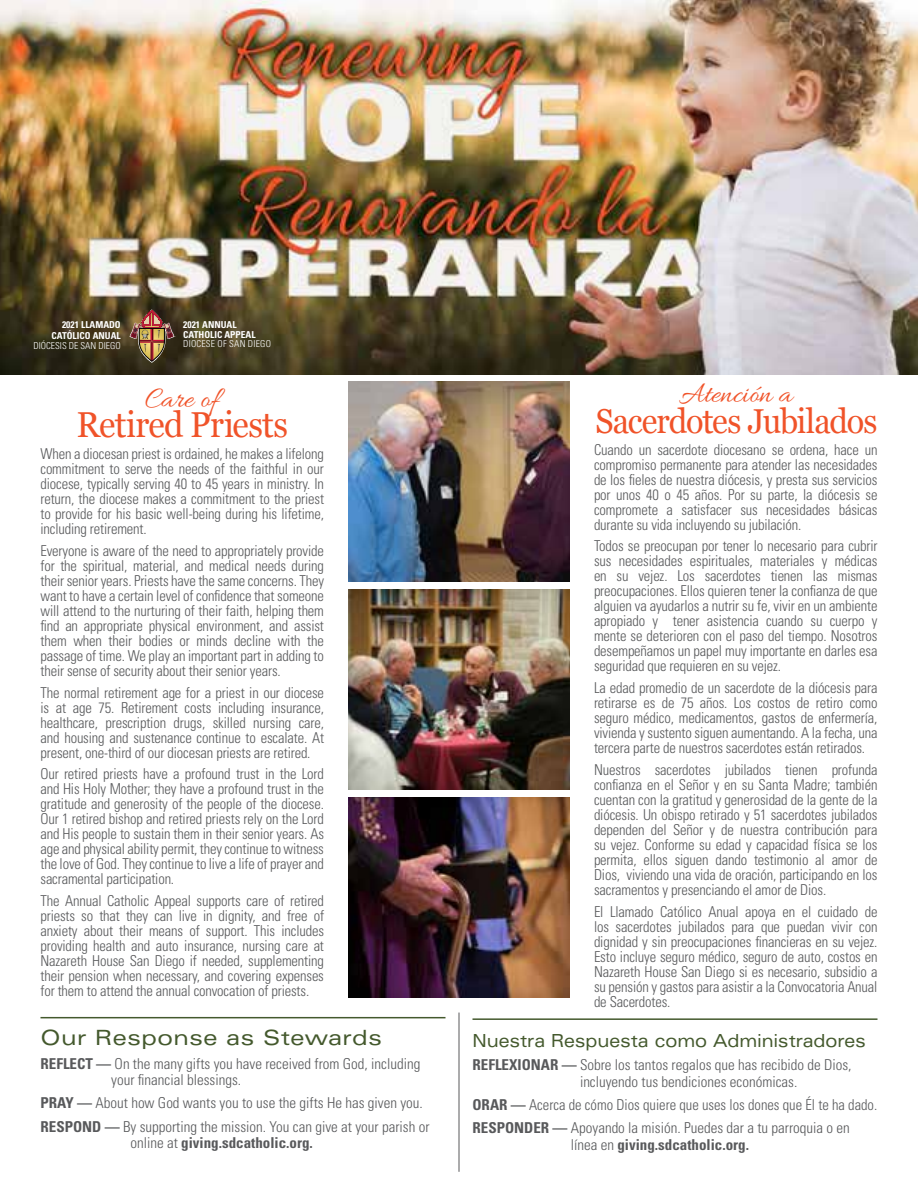
<style>
.page{position:relative;width:918px;height:1188px;background:#fff}
.page>*{position:absolute;margin:0;border:0;box-sizing:border-box;transform-origin:0 0}
.t1{font:36px "Georgia";letter-spacing:-.02em;color:#f05329;scale:.94 1}
.t2{font:34.5px "Georgia";letter-spacing:-.04em;color:#f05329;scale:.94 1}
.t3{font:30px "Allura";color:#f05329}
.t4{font:expanded 21px "Univers";letter-spacing:.015em;color:#44592d}
.t5{font:expanded 18px "Univers";letter-spacing:-.005em;color:#44592d;scale:.9 1}
.t6{font:300 condensed 15px/15px "Univers";letter-spacing:-.01em;color:#58595b;text-align:justify}
.t7{font:700 condensed 15px "Univers";color:#58595b}
.t8{font:700 condensed 9.45px/9.6px "Univers";color:#fff}
.t9{font:300 condensed 9.45px "Univers";color:#fff}
.t10{font:300 condensed 9.45px "Univers";letter-spacing:.02em;color:#fff}
.s1{font-weight:700}
.s2{font-weight:300}
</style>
<div class="page">
<hr style="left:40px;top:1017px;width:406px;height:1px;background:#44592d">
<hr style="left:472px;top:1018px;width:406px;height:2px;background:#44592d">
<hr style="left:459px;top:1013px;width:1px;height:159px;background:#58595b">
<img style="left:348px;top:382px;width:222px;height:200px">
<img style="left:348px;top:590px;width:222px;height:200px">
<img style="left:348px;top:797px;width:222px;height:200px">
<img style="left:0;top:0;width:918px;height:374px">
<img style="left:129px;top:309px;width:46px;height:54px">
<p class="t8" style="left:52px;top:319px;width:71px;line-height:10.6px;text-align:right">2021 LLAMADO<br>CATÓLICO ANUAL</p>
<p class="t9" style="left:33px;top:340px;width:89px">DIÓCESIS DE SAN DIEGO</p>
<p class="t8" style="left:183px;top:320px;width:74px">2021 ANNUAL<br>CATHOLIC APPEAL</p>
<p class="t10" style="left:183px;top:338px;width:89px">DIOCESE OF SAN DIEGO</p>
<h3 class="t3" style="left:145px;top:382px;width:76px">Care of</h3>
<h1 class="t1" style="left:77px;top:399px;width:226px">Retired Priests</h1>
<p class="t6" style="left:40px;top:446px;width:285px">When a diocesan priest is ordained, he makes a lifelong commitment to serve the needs of the faithful in our diocese, typically serving 40 to 45 years in ministry. In return, the diocese makes a commitment to the priest to provide for his basic well-being during his lifetime, including retirement.</p>
<p class="t6" style="left:40px;top:543px;width:285px">Everyone is aware of the need to appropriately provide for the spiritual, material, and medical needs during their senior years. Priests have the same concerns. They want to have a certain level of confidence that someone will attend to the nurturing of their faith, helping them find an appropriate physical environment, and assist them when their bodies or minds decline with the passage of time. We play an important part in adding to their sense of security about their senior years.</p>
<p class="t6" style="left:40px;top:685px;width:285px">The normal retirement age for a priest in our diocese is at age 75. Retirement costs including insurance, healthcare, prescription drugs, skilled nursing care, and housing and sustenance continue to escalate. At present, one-third of our diocesan priests are retired.</p>
<p class="t6" style="left:40px;top:767px;width:285px">Our retired priests have a profound trust in the Lord and His Holy Mother; they have a profound trust in the gratitude and generosity of the people of the diocese.<br>Our 1 retired bishop and retired priests rely on the Lord and His people to sustain them in their senior years. As age and physical ability permit, they continue to witness the love of God. They continue to live a life of prayer and sacramental participation.</p>
<p class="t6" style="left:40px;top:893px;width:285px">The Annual Catholic Appeal supports care of retired priests so that they can live in dignity, and free of anxiety about their means of support. This includes providing health and auto insurance, nursing care at Nazareth House San Diego if needed, supplementing their pension when necessary, and covering expenses for them to attend the annual convocation of priests.</p>
<h3 class="t4" style="left:40px;top:1026px;width:343px">Our Response as Stewards</h3>
<p class="t6" style="left:111px;top:1055px;width:311px;line-height:16.5px;text-indent:-71px"><span class="s1">REFLECT —</span> On the many gifts you have received from God, including your financial blessings.</p>
<p class="t6" style="left:40px;top:1092px;width:391px;line-height:23.2px"><span class="s1">PRAY —</span> About how God wants you to use the gifts He has given you.<br><span class="s1">RESPOND —</span> By supporting the mission. You can give at your parish or</p>
<p class="t7" style="left:131px;top:1134px;width:184px"><span class="s2">online at</span> giving.sdcatholic.org.</p>
<h3 class="t3" style="left:679px;top:377px;width:115px">Atención a</h3>
<h2 class="t2" style="left:595px;top:396px;width:302px">Sacerdotes Jubilados</h2>
<p class="t6" style="left:594px;top:442px;width:285px">Cuando un sacerdote diocesano se ordena, hace un compromiso permanente para atender las necesidades de los fieles de nuestra diócesis, y presta sus servicios por unos 40 o 45 años. Por su parte, la diócesis se compromete a satisfacer sus necesidades básicas durante su vida incluyendo su jubilación.</p>
<p class="t6" style="left:594px;top:539px;width:285px">Todos se preocupan por tener lo necesario para cubrir sus necesidades espirituales, materiales y médicas en su vejez. Los sacerdotes tienen las mismas preocupaciones. Ellos quieren tener la confianza de que alguien va ayudarlos a nutrir su fe, vivir en un ambiente apropiado y tener asistencia cuando su cuerpo y mente se deterioren con el paso del tiempo. Nosotros desempeñamos un papel muy importante en darles esa seguridad que requieren en su vejez.</p>
<p class="t6" style="left:594px;top:680px;width:285px">La edad promedio de un sacerdote de la diócesis para retirarse es de 75 años. Los costos de retiro como seguro médico, medicamentos, gastos de enfermería, vivienda y sustento siguen aumentando. A la fecha, una tercera parte de nuestros sacerdotes están retirados.</p>
<p class="t6" style="left:594px;top:762px;width:285px">Nuestros sacerdotes jubilados tienen profunda confianza en el Señor y en su Santa Madre; también cuentan con la gratitud y generosidad de la gente de la diócesis. Un obispo retirado y 51 sacerdotes jubilados dependen del Señor y de nuestra contribución para su vejez. Conforme su edad y capacidad física se los permita, ellos siguen dando testimonio al amor de Dios, viviendo una vida de oración, participando en los sacramentos y presenciando el amor de Dios.</p>
<p class="t6" style="left:594px;top:904px;width:285px">El Llamado Católico Anual apoya en el cuidado de los sacerdotes jubilados para que puedan vivir con dignidad y sin preocupaciones financieras en su vejez.<br>Esto incluye seguro médico, seguro de auto, costos en Nazareth House San Diego si es necesario, subsidio a su pensión y gastos para asistir a la Convocatoria Anual de Sacerdotes.</p>
<p class="t5" style="left:472px;top:1030px;width:439px">Nuestra Respuesta como Administradores</p>
<p class="t6" style="left:580px;top:1057px;width:273px;line-height:16.5px;text-indent:-108px"><span class="s1">REFLEXIONAR —</span> Sobre los tantos regalos que has recibido de Dios, incluyendo tus bendiciones económicas.</p>
<p class="t6" style="left:472px;top:1093px;width:406px;line-height:23.2px"><span class="s1">ORAR —</span> Acerca de cómo Dios quiere que uses los dones que Él te ha dado.<br><span class="s1">RESPONDER —</span> Apoyando la misión. Puedes dar a tu parroquia o en</p>
<p class="t7" style="left:571px;top:1135px;width:180px"><span class="s2">línea en</span> giving.sdcatholic.org.</p>
</div>
